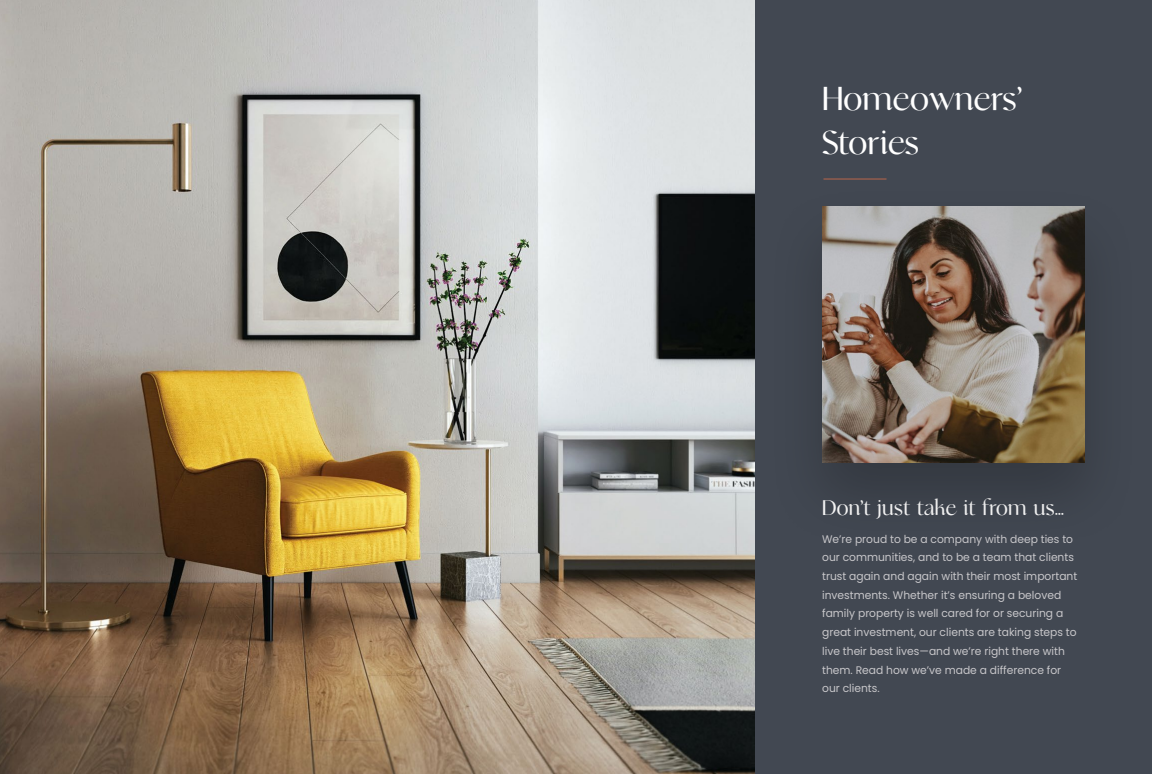
<style>
.page{position:relative;width:1152px;height:774px;background:#fff}
.page>*{position:absolute;margin:0;border:0;box-sizing:border-box;transform-origin:0 0}
.t1{font:36px/43.2px "Analogue";letter-spacing:-.005em;color:#fff}
.t2{font:23px "Analogue";letter-spacing:.005em;color:#fff}
.t3{font:11px/18.7px "Poppins";color:#c8c7ca}
</style>
<div class="page">
<div style="left:576px;top:0;width:576px;height:774px;background:#424852"></div>
<img style="left:0;top:0;width:755px;height:774px">
<img style="left:822px;top:207px;width:262px;height:255px">
<hr style="left:824px;top:179px;width:62px;height:1px;background:#bb664a">
<h1 class="t1" style="left:822px;top:77px;width:202px">Homeowners’<br>Stories</h1>
<h2 class="t2" style="left:822px;top:494px;width:243px">Don’t just take it from us...</h2>
<p class="t3" style="left:822px;top:530px;width:257px">We’re proud to be a company with deep ties to our communities, and to be a team that clients trust again and again with their most important investments. Whether it’s ensuring a beloved family property is well cared for or securing a great investment, our clients are taking steps to live their best lives—and we’re right there with them. Read how we’ve made a difference for our clients.</p>
</div>
